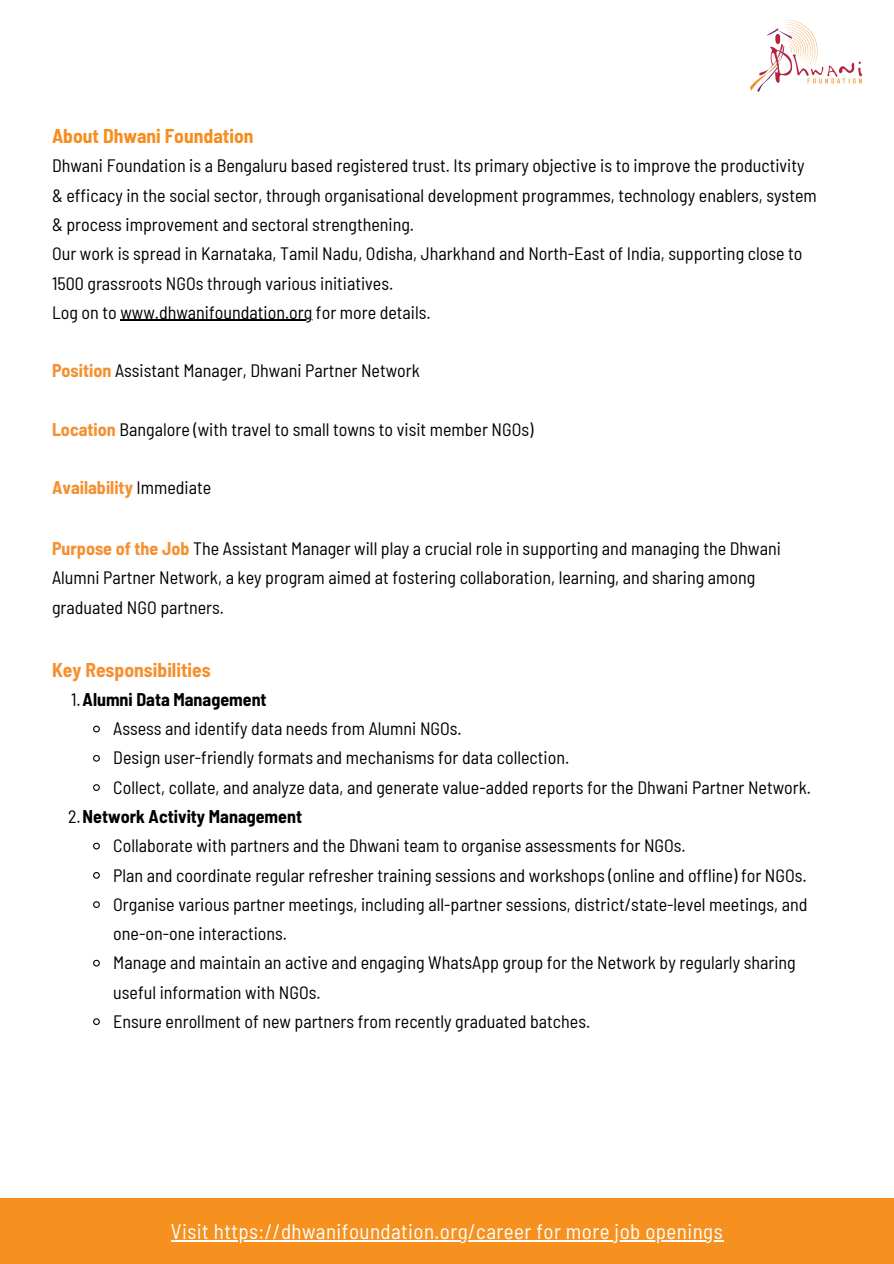
<style>
.page{position:relative;width:894px;height:1264px;background:#fff}
.page>*{position:absolute;margin:0;border:0;box-sizing:border-box;transform-origin:0 0}
.t1{font:semi-condensed 21px "Barlow";letter-spacing:.02em;color:#fff}
.t2{font:700 semi-condensed 19.5px "Barlow";color:#f68e1e}
.t3{font:700 semi-condensed 19.5px "Barlow";color:#f59031}
.t4{font:semi-condensed 18px/29.2px "Barlow";color:#000}
.t5{font:700 semi-condensed 18px "Barlow";color:#000}
.t6{font:700 semi-condensed 18px "Barlow";color:#f59031}
.s1{font-weight:700;color:#f59031}
.s2{font-weight:400;color:#000}
.s3{font-weight:400}
</style>
<div class="page">
<div style="left:0;top:1197px;width:893px;height:66px;background:#f6901e"></div>
<hr style="left:120px;top:320px;width:192px;height:1px;background:#000">
<svg style="left:93px;top:725px;width:7px;height:8px"></svg>
<svg style="left:93px;top:754px;width:7px;height:8px"></svg>
<svg style="left:93px;top:784px;width:7px;height:7px"></svg>
<svg style="left:93px;top:842px;width:7px;height:8px"></svg>
<svg style="left:93px;top:872px;width:7px;height:7px"></svg>
<svg style="left:93px;top:901px;width:7px;height:7px"></svg>
<svg style="left:93px;top:959px;width:7px;height:8px"></svg>
<svg style="left:93px;top:1018px;width:7px;height:7px"></svg>
<img style="left:750px;top:20px;width:110px;height:71px">
<hr style="left:171px;top:1240px;width:552px;height:1px;background:#fff">
<p class="t2" style="left:52px;top:124px;width:203px">About Dhwani Foundation</p>
<p class="t4" style="left:52px;top:151px;width:766px">Dhwani Foundation is a Bengaluru based registered trust. Its primary objective is to improve the productivity &amp; efficacy in the social sector, through organisational development programmes, technology enablers, system &amp; process improvement and sectoral strengthening.</p>
<p class="t4" style="left:52px;top:238px;width:751px">Our work is spread in Karnataka, Tamil Nadu, Odisha, Jharkhand and North-East of India, supporting close to<br>1500 grassroots NGOs through various initiatives.</p>
<p class="t4" style="left:52px;top:297px;width:380px">Log on to www.dhwanifoundation.org for more details.</p>
<p class="t4" style="left:52px;top:355px;width:369px"><span class="s1">Position</span> Assistant Manager, Dhwani Partner Network</p>
<p class="t4" style="left:52px;top:414px;width:483px"><span class="s1">Location</span> Bangalore (with travel to small towns to visit member NGOs)</p>
<p class="t6" style="left:52px;top:476px;width:161px">Availability <span class="s2">Immediate</span></p>
<p class="t4" style="left:52px;top:533px;width:730px"><span class="s1">Purpose of the Job</span> The Assistant Manager will play a crucial role in supporting and managing the Dhwani</p>
<p class="t4" style="left:52px;top:562px;width:704px">Alumni Partner Network, a key program aimed at fostering collaboration, learning, and sharing among graduated NGO partners.</p>
<p class="t3" style="left:52px;top:657px;width:160px">Key Responsibilities</p>
<h1 class="t5" style="left:71px;top:688px;width:197px"><span class="s3">1.</span>Alumni Data Management</h1>
<p class="t4" style="left:113px;top:713px;width:350px">Assess and identify data needs from Alumni NGOs.</p>
<p class="t4" style="left:113px;top:742px;width:457px">Design user-friendly formats and mechanisms for data collection.</p>
<p class="t4" style="left:113px;top:772px;width:699px">Collect, collate, and analyze data, and generate value-added reports for the Dhwani Partner Network.</p>
<p class="t5" style="left:68px;top:805px;width:235px"><span class="s3">2.</span>Network Activity Management</p>
<p class="t4" style="left:113px;top:830px;width:574px">Collaborate with partners and the Dhwani team to organise assessments for NGOs.</p>
<p class="t4" style="left:113px;top:859px;width:694px">Plan and coordinate regular refresher training sessions and workshops (online and offline) for NGOs.</p>
<p class="t4" style="left:113px;top:889px;width:695px">Organise various partner meetings, including all-partner sessions, district/state-level meetings, and one-on-one interactions.</p>
<p class="t4" style="left:113px;top:947px;width:683px">Manage and maintain an active and engaging WhatsApp group for the Network by regularly sharing useful information with NGOs.</p>
<p class="t4" style="left:113px;top:1006px;width:478px">Ensure enrollment of new partners from recently graduated batches.</p>
<h2 class="t1" style="left:171px;top:1218px;width:553px">Visit https://dhwanifoundation.org/career for more job openings</h2>
</div>
